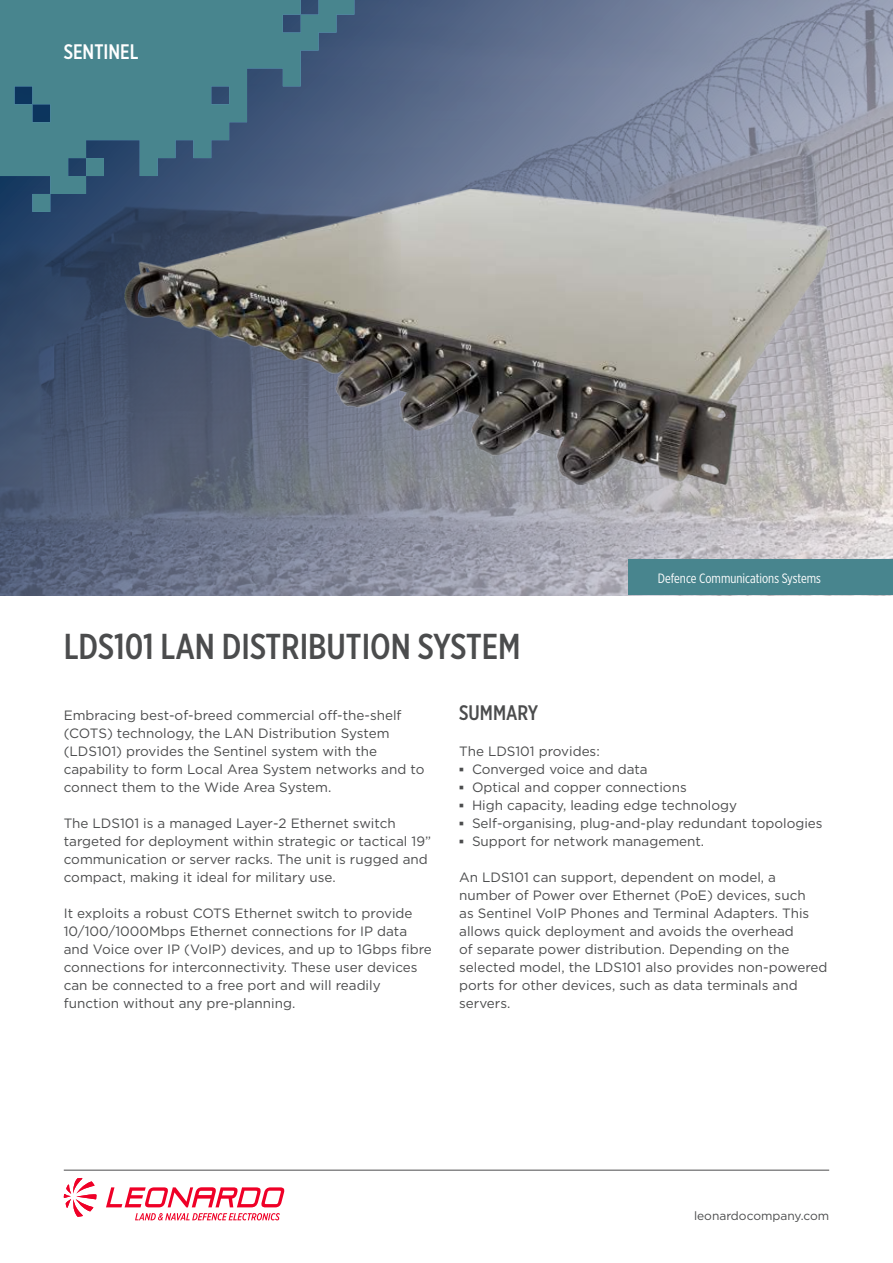
<style>
.page{position:relative;width:893px;height:1263px;background:#fff}
.page>*{position:absolute;margin:0;border:0;box-sizing:border-box;transform-origin:0 0}
.Title_1_-_24_26{font:500 36px "Gotham X Narrow";color:#4b4c4d}
.Title_2_-_14_18_whit{font:500 21px "Gotham X Narrow";color:#fff}
.Title_2_-_14_18{font:500 21px "Gotham X Narrow";color:#4b4c4d}
.Text_-_9_12{font:13.5px/18px "Gotham";color:#4b4c4d}
.LOB_-_9_11{font:13.5px "Gotham X Narrow";color:#fff}
.Web_-_8_10{font:12px "Gotham";color:#4b4c4d}
.s1{font-family:"Arial";font-weight:700}
</style>
<div class="page">
<img style="left:0;top:0;width:893px;height:595px">
<img style="left:124px;top:188px;width:705px;height:296px">
<svg style="left:106px;top:1187px;width:178px;height:20px"></svg>
<svg style="left:64px;top:1178px;width:33px;height:39px"></svg>
<svg style="left:135px;top:1213px;width:145px;height:7px"></svg>
<svg style="left:0;top:0;width:354px;height:212px;fill:#48858e"></svg>
<div style="left:628px;top:560px;width:265px;height:35px;background:#48858e"></div>
<hr style="left:64px;top:1170px;width:765px;height:1px;background:#4b4c4d">
<p class="Title_2_-_14_18_whit" style="left:64px;top:39px;width:76px">SENTINEL</p>
<p class="Title_1_-_24_26" style="left:64px;top:624px;width:458px">LDS101 LAN DISTRIBUTION SYSTEM</p>
<p class="LOB_-_9_11" style="left:658px;top:570px;width:165px">Defence Communications Systems</p>
<p class="Text_-_9_12" style="left:64px;top:706px;width:362px">Embracing best-of-breed commercial off-the-shelf (COTS) technology, the LAN Distribution System (LDS101) provides the Sentinel system with the capability to form Local Area System networks and to connect them to the Wide Area System.</p>
<p class="Text_-_9_12" style="left:64px;top:814px;width:369px">The LDS101 is a managed Layer-2 Ethernet switch targeted for deployment within strategic or tactical 19” communication or server racks. The unit is rugged and compact, making it ideal for military use.</p>
<p class="Text_-_9_12" style="left:64px;top:904px;width:370px">It exploits a robust COTS Ethernet switch to provide 10/100/1000Mbps Ethernet connections for IP data and Voice over IP (VoIP) devices, and up to 1Gbps fibre connections for interconnectivity. These user devices can be connected to a free port and will readily function without any pre-planning.</p>
<p class="Title_2_-_14_18" style="left:459px;top:700px;width:81px">SUMMARY</p>
<p class="Text_-_9_12" style="left:459px;top:742px;width:142px">The LDS101 provides:</p>
<p class="Text_-_9_12" style="left:459px;top:760px;width:190px"><span class="s1">▪</span> Converged voice and data</p>
<p class="Text_-_9_12" style="left:459px;top:778px;width:229px"><span class="s1">▪</span> Optical and copper connections</p>
<p class="Text_-_9_12" style="left:459px;top:796px;width:279px"><span class="s1">▪</span> High capacity, leading edge technology</p>
<p class="Text_-_9_12" style="left:459px;top:814px;width:365px"><span class="s1">▪</span> Self-organising, plug-and-play redundant topologies</p>
<p class="Text_-_9_12" style="left:459px;top:832px;width:246px"><span class="s1">▪</span> Support for network management.</p>
<p class="Text_-_9_12" style="left:459px;top:868px;width:370px">An LDS101 can support, dependent on model, a number of Power over Ethernet (PoE) devices, such<br>as Sentinel VoIP Phones and Terminal Adapters. This allows quick deployment and avoids the overhead<br>of separate power distribution. Depending on the selected model, the LDS101 also provides non-powered ports for other devices, such as data terminals and servers.</p>
<p class="Web_-_8_10" style="left:694px;top:1208px;width:137px">leonardocompany.com</p>
</div>
